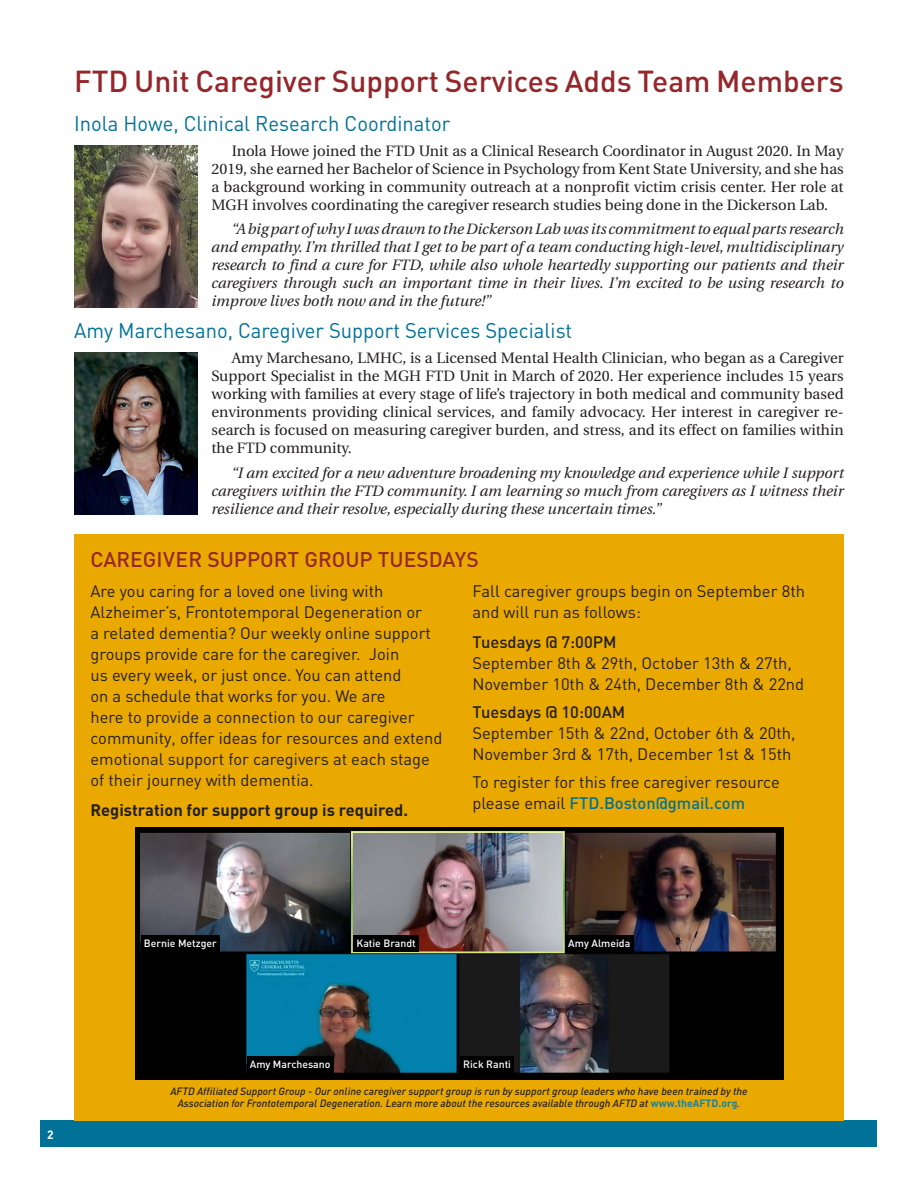
<style>
.page{position:relative;width:918px;height:1188px;background:#fff}
.page>*{position:absolute;margin:0;border:0;box-sizing:border-box;transform-origin:0 0}
.t1{font:500 30px "DIN";color:#95272c}
.t2{font:21px "DIN";color:#007197;scale:.96 1}
.t3{font:500 21px "DIN";color:#95272c}
.t4{font:16.5px/21px "DIN";color:#231f20}
.t5{font:700 16.5px "DIN";color:#231f20}
.t6{font:500 16.5px "DIN";color:#231f20}
.t7{font:15px/18px "Utopia";color:#231f20;text-align:justify}
.t8{font:italic 15px/18px "Utopia";color:#231f20;text-align:justify}
.t9{font:700 12px "DIN";color:#fff}
.t10{font:italic 500 10.5px/12.6px "DIN";color:#231f20;text-align:center}
.t11{font:500 10.5px "DIN";color:#fff}
.s1{font-weight:500;color:#007197}
.s2{font-weight:700;font-style:normal;color:#1c819e}
.s3{font-weight:400}
</style>
<div class="page">
<div style="left:40px;top:1120px;width:838px;height:28px;background:#007197"></div>
<img style="left:74px;top:145px;width:124px;height:162px">
<img style="left:74px;top:353px;width:124px;height:162px">
<div style="left:74px;top:534px;width:770px;height:586px;background:#eaa900"></div>
<img style="left:136px;top:828px;width:647px;height:251px">
<div style="left:565px;top:935px;width:68px;height:16px;background:#000"></div>
<div style="left:353px;top:935px;width:66px;height:17px;background:#000"></div>
<div style="left:141px;top:935px;width:79px;height:16px;background:#000"></div>
<div style="left:247px;top:1057px;width:86px;height:16px;background:#000"></div>
<div style="left:460px;top:1057px;width:54px;height:16px;background:#000"></div>
<h1 class="t1" style="left:74px;top:62px;width:771px">FTD Unit Caregiver Support Services Adds Team Members</h1>
<h2 class="t2" style="left:74px;top:110px;width:393px">Inola Howe, Clinical Research Coordinator</h2>
<p class="t7" style="left:212px;top:142px;width:634px;text-indent:20px">Inola Howe joined the FTD Unit as a Clinical Research Coordinator in August 2020. In May 2019, she earned her Bachelor of Science in Psychology from Kent State University, and she has a background working in community outreach at a nonprofit victim crisis center. Her role at MGH involves coordinating the caregiver research studies being done in the Dickerson Lab.</p>
<p class="t8" style="left:212px;top:221px;width:634px;text-indent:20px">“A big part of why I was drawn to the Dickerson Lab was its commitment to equal parts research and empathy. I’m thrilled that I get to be part of a team conducting high-level, multidisciplinary research to find a cure for FTD, while also whole heartedly supporting our patients and their caregivers through such an important time in their lives. I’m excited to be using research to improve lives both now and in the future!”</p>
<h2 class="t2" style="left:74px;top:318px;width:520px">Amy Marchesano, Caregiver Support Services Specialist</h2>
<p class="t7" style="left:212px;top:349px;width:634px;text-indent:20px">Amy Marchesano, LMHC, is a Licensed Mental Health Clinician, who began as a Caregiver Support Specialist in the MGH FTD Unit in March of 2020. Her experience includes 15 years working with families at every stage of life’s trajectory in both medical and community based environments providing clinical services, and family advocacy. Her interest in caregiver re&shy;search is focused on measuring caregiver burden, and stress, and its effect on families within the FTD community.</p>
<p class="t8" style="left:212px;top:464px;width:634px;text-indent:20px">“I am excited for a new adventure broadening my knowledge and experience while I support caregivers within the FTD community. I am learning so much from caregivers as I witness their resilience and their resolve, especially during these uncertain times.”</p>
<h2 class="t3" style="left:90px;top:546px;width:390px">CAREGIVER SUPPORT GROUP TUESDAYS</h2>
<p class="t4" style="left:90px;top:580px;width:354px">Are you caring for a loved one living with Alzheimer’s, Frontotemporal Degeneration or<br>a related dementia? Our weekly online support groups provide care for the caregiver. Join<br>us every week, or just once. You can attend<br>on a schedule that works for you. We are<br>here to provide a connection to our caregiver community, offer ideas for resources and extend emotional support for caregivers at each stage of their journey with dementia.</p>
<p class="t5" style="left:90px;top:799px;width:319px">Registration for support group is required.</p>
<p class="t4" style="left:473px;top:580px;width:334px">Fall caregiver groups begin on September 8th and will run as follows:</p>
<p class="t6" style="left:473px;top:632px;width:146px">Tuesdays @ 7:00PM</p>
<p class="t4" style="left:473px;top:652px;width:333px">September 8th &amp; 29th, October 13th &amp; 27th,<br>November 10th &amp; 24th, December 8th &amp; 22nd</p>
<p class="t6" style="left:473px;top:701px;width:154px">Tuesdays @ 10:00AM</p>
<p class="t4" style="left:473px;top:722px;width:324px">September 15th &amp; 22nd, October 6th &amp; 20th,<br>November 3rd &amp; 17th, December 1st &amp; 15th</p>
<p class="t4" style="left:473px;top:771px;width:309px">To register for this free caregiver resource please email <span class="s1">FTD.Boston@gmail.com</span></p>
<p class="t9" style="left:47px;top:1127px;width:8px">2</p>
<p class="t11" style="left:144px;top:936px;width:74px">Bernie Metzger</p>
<p class="t11" style="left:356px;top:937px;width:61px">Katie Brandt</p>
<p class="t11" style="left:568px;top:936px;width:64px">Amy Almeida</p>
<p class="t11" style="left:250px;top:1058px;width:82px">Amy Marchesano</p>
<p class="t11" style="left:463px;top:1058px;width:49px">Rick Ranti</p>
<p class="t10" style="left:170px;top:1084px;width:579px">AFTD Affiliated Support Group - Our online caregiver support group is run by support group leaders who have been trained by the<br>Association for Frontotemporal Degeneration. Learn more about the resources available through AFTD at <span class="s2">www.theAFTD.org</span><span class="s3">.</span></p>
</div>
